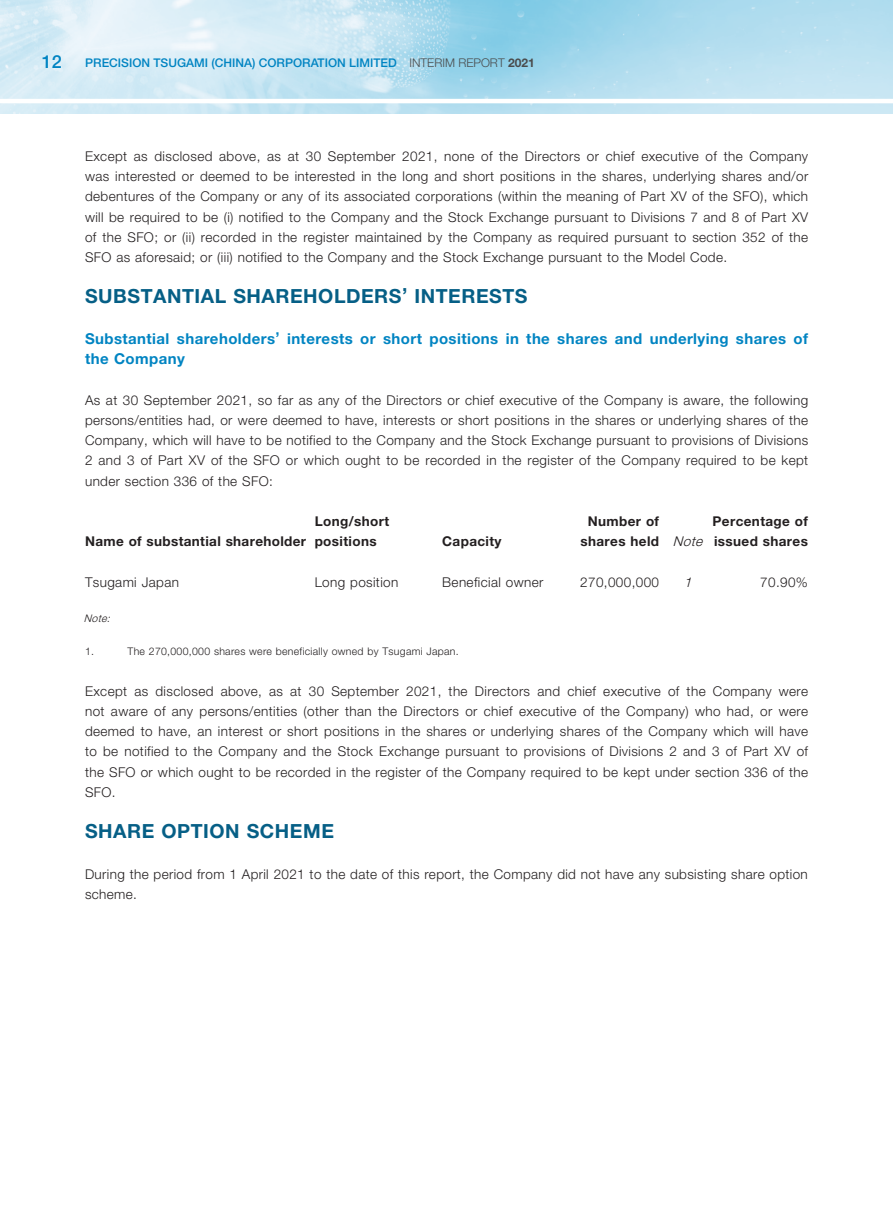
<style>
.page{position:relative;width:893px;height:1212px;background:#fff}
.page>*{position:absolute;margin:0;border:0;box-sizing:border-box;transform-origin:0 0}
.t1{font:700 19.5px "Helvetica Neue LT Std";letter-spacing:.03em;color:#065f86}
.t2{font:500 18px "Helvetica Neue LT Std";color:#0084c2}
.t3{font:700 15px/20.2px "Helvetica Neue LT Std";letter-spacing:.03em;color:#0084c2}
.t4{font:300 13.5px/20.2px "Helvetica Neue LT Std";letter-spacing:.03em;color:#231f20;text-align:justify}
.t5{font:700 13.5px/20.2px "Helvetica Neue LT Std";letter-spacing:.03em;color:#231f20}
.t6{font:italic 300 13.5px "Helvetica Neue LT Std";color:#231f20}
.t7{font:500 12px "Helvetica Neue LT Std";color:#0084c2}
.t8{font:300 10.5px "Helvetica Neue LT Std";letter-spacing:.03em;color:#231f20}
.t9{font:italic 300 10.5px "Helvetica Neue LT Std";color:#231f20}
.s1{font-weight:300;color:#4b4c4d}
.s2{font-weight:700;color:#4b4c4d}
.s3{font-weight:300;font-style:italic}
</style>
<div class="page">
<img style="left:0;top:0;width:893px;height:114px">
<hr style="left:0;top:99px;width:893px;height:4px;background:#fff">
<h2 class="t2" style="left:42px;top:51px;width:22px">12</h2>
<p class="t7" style="left:85px;top:56px;width:451px">PRECISION TSUGAMI (CHINA) CORPORATION LIMITED <span class="s1">INTERIM REPORT</span> <span class="s2">2021</span></p>
<p class="t4" style="left:85px;top:146px;width:725px">Except as disclosed above, as at 30 September 2021, none of the Directors or chief executive of the Company was interested or deemed to be interested in the long and short positions in the shares, underlying shares and/or debentures of the Company or any of its associated corporations (within the meaning of Part XV of the SFO), which will be required to be (i) notified to the Company and the Stock Exchange pursuant to Divisions 7 and 8 of Part XV of the SFO; or (ii) recorded in the register maintained by the Company as required pursuant to section 352 of the SFO as aforesaid; or (iii) notified to the Company and the Stock Exchange pursuant to the Model Code.</p>
<h1 class="t1" style="left:85px;top:284px;width:444px">SUBSTANTIAL SHAREHOLDERS’ INTERESTS</h1>
<p class="t3" style="left:85px;top:328px;width:724px">Substantial shareholders’ interests or short positions in the shares and underlying shares of the Company</p>
<p class="t4" style="left:85px;top:389px;width:725px">As at 30 September 2021, so far as any of the Directors or chief executive of the Company is aware, the following persons/entities had, or were deemed to have, interests or short positions in the shares or underlying shares of the Company, which will have to be notified to the Company and the Stock Exchange pursuant to provisions of Divisions 2 and 3 of Part XV of the SFO or which ought to be recorded in the register of the Company required to be kept under section 336 of the SFO:</p>
<p class="t5" style="left:85px;top:531px;width:223px">Name of substantial shareholder</p>
<p class="t5" style="left:315px;top:511px;width:76px">Long/short positions</p>
<p class="t5" style="left:442px;top:531px;width:61px">Capacity</p>
<p class="t5" style="left:580px;top:511px;width:127px;text-indent:7px">Number of shares held <span class="s3">Note</span></p>
<p class="t5" style="left:712px;top:511px;width:97px">Percentage of issued shares</p>
<p class="t4" style="left:85px;top:572px;width:95px">Tsugami Japan</p>
<p class="t4" style="left:315px;top:572px;width:85px">Long position</p>
<p class="t4" style="left:442px;top:572px;width:103px">Beneficial owner</p>
<p class="t4" style="left:580px;top:572px;width:80px">270,000,000</p>
<p class="t6" style="left:684px;top:574px;width:13px">1</p>
<p class="t4" style="left:760px;top:572px;width:49px">70.90%</p>
<p class="t9" style="left:84px;top:612px;width:31px">Note:</p>
<p class="t8" style="left:85px;top:645px;width:11px">1.</p>
<p class="t8" style="left:128px;top:645px;width:333px">The 270,000,000 shares were beneficially owned by Tsugami Japan.</p>
<p class="t4" style="left:85px;top:680px;width:725px">Except as disclosed above, as at 30 September 2021, the Directors and chief executive of the Company were not aware of any persons/entities (other than the Directors or chief executive of the Company) who had, or were deemed to have, an interest or short positions in the shares or underlying shares of the Company which will have to be notified to the Company and the Stock Exchange pursuant to provisions of Divisions 2 and 3 of Part XV of the SFO or which ought to be recorded in the register of the Company required to be kept under section 336 of the SFO.</p>
<h1 class="t1" style="left:85px;top:819px;width:250px">SHARE OPTION SCHEME</h1>
<p class="t4" style="left:85px;top:863px;width:724px">During the period from 1 April 2021 to the date of this report, the Company did not have any subsisting share option scheme.</p>
</div>
